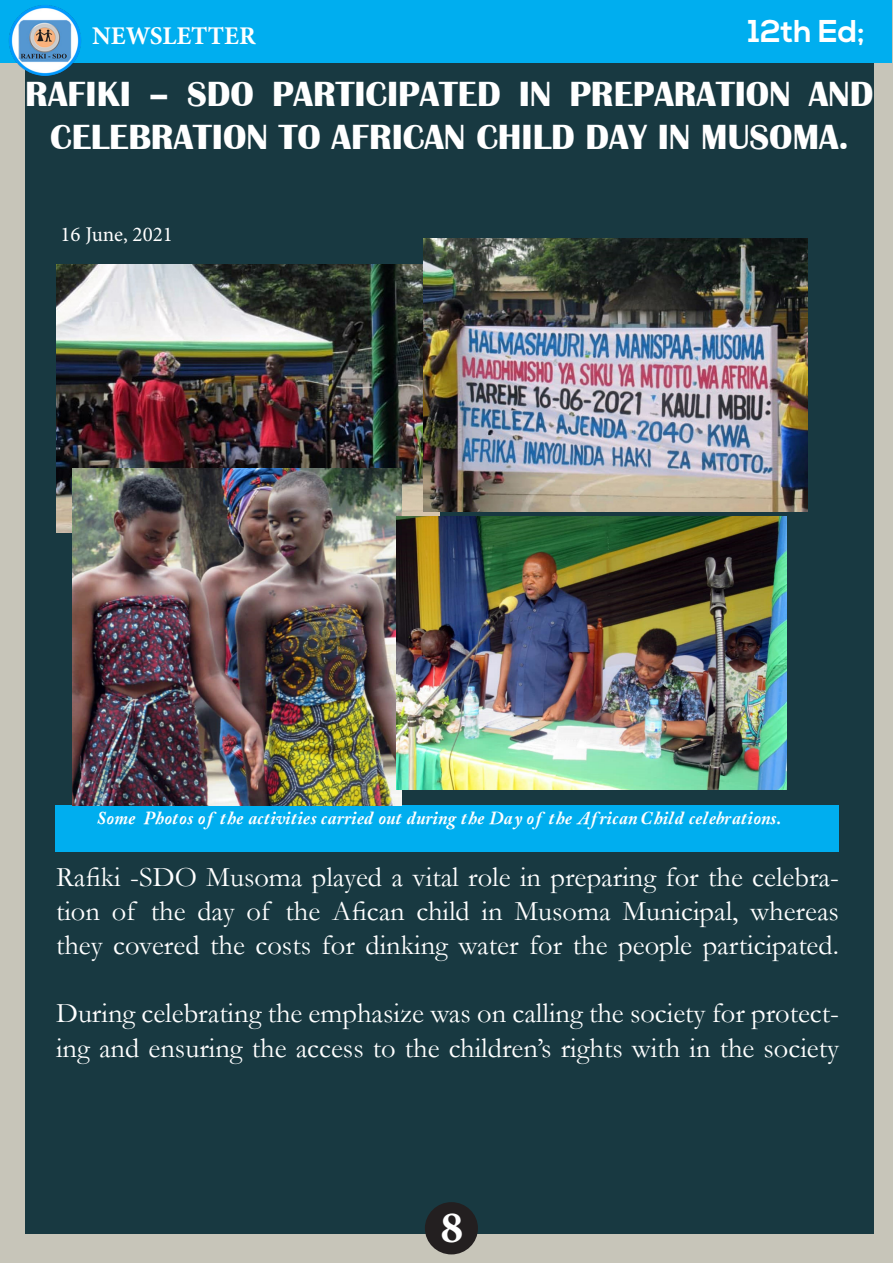
<style>
.page{position:relative;width:893px;height:1263px;background:#c7c5b9}
.page>*{position:absolute;margin:0;border:0;box-sizing:border-box;transform-origin:0 0}
.t1{font:45px "Minion Variable Concept";color:#fff}
.t2{font:700 36px/43.2px "Britannic";color:#fff;text-align:center}
.t3{font:700 31.5px "Nexa";color:#fff}
.t4{font:28.5px/34.2px "Garamond";color:#fff;text-align:justify}
.t5{font:700 25.5px "Minion Pro";color:#fff}
.t6{font:21px "Minion Pro";color:#fff}
.t7{font:18px "Caslon Black SSK Italic";color:#fff}
</style>
<div class="page">
<div style="left:0;top:0;width:891px;height:62px;background:#00aeef"></div>
<div style="left:25px;top:63px;width:848px;height:1170px;background:#183941"></div>
<img style="left:8px;top:5px;width:74px;height:71px">
<img style="left:56px;top:264px;width:384px;height:268px">
<img style="left:423px;top:238px;width:384px;height:274px">
<div style="left:425px;top:1202px;width:53px;height:52px;background:#231f20;border-radius:50%"></div>
<div style="left:55px;top:805px;width:784px;height:46px;background:#00aeef"></div>
<img style="left:72px;top:468px;width:329px;height:337px">
<img style="left:396px;top:516px;width:390px;height:274px">
<p class="t5" style="left:92px;top:18px;width:165px">NEWSLETTER</p>
<p class="t3" style="left:748px;top:13px;width:119px">12th Ed;</p>
<p class="t2" style="left:25px;top:73px;width:850px">RAFIKI – SDO PARTICIPATED IN PREPARATION AND<br>CELEBRATION TO AFRICAN CHILD DAY IN MUSOMA.</p>
<p class="t6" style="left:61px;top:222px;width:114px">16 June, 2021</p>
<p class="t7" style="left:97px;top:807px;width:685px">Some Photos of the activities carried out during the Day of the African Child celebrations.</p>
<p class="t4" style="left:56px;top:859px;width:784px">Rafiki -SDO Musoma played a vital role in preparing for the celebra&shy;tion of the day of the Afican child in Musoma Municipal, whereas they covered the costs for dinking water for the people participated.</p>
<p class="t4" style="left:56px;top:995px;width:784px">During celebrating the emphasize was on calling the society for protect&shy;ing and ensuring the access to the children’s rights with in the society</p>
<p class="t1" style="left:440px;top:1196px;width:23px">8</p>
</div>
